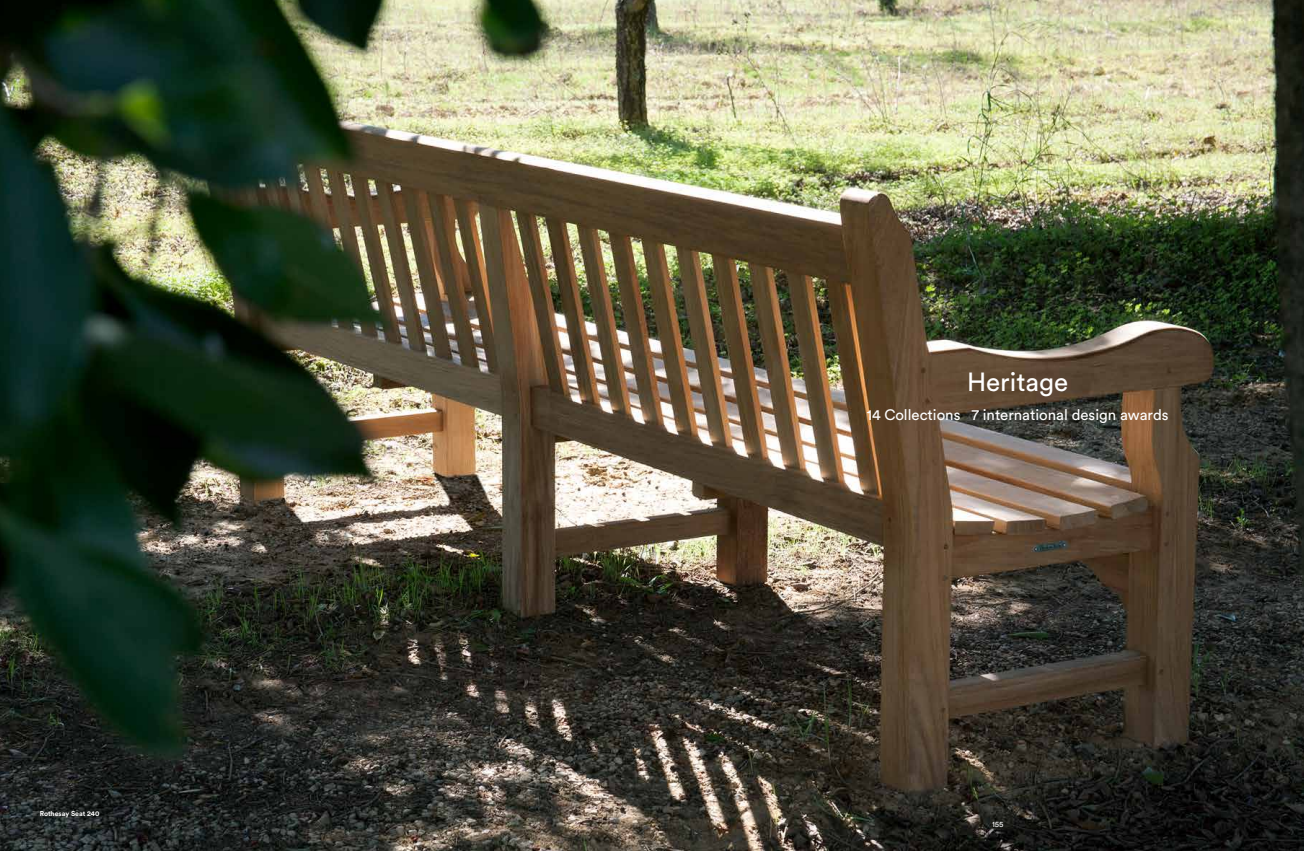
<style>
.page{position:relative;width:1304px;height:851px;background:#fff}
.page>*{position:absolute;margin:0;border:0;box-sizing:border-box;transform-origin:0 0}
.t1{font:26px "Circular Pro";color:#fff}
.t2{font:15px "Circular Pro";color:#fff}
.t3{font:7.9px "Circular Pro";color:#fff}
.t4{font:700 7px "Circular Pro";letter-spacing:-.005em;color:#fff}
</style>
<div class="page">
<img style="left:0;top:0;width:1304px;height:850px">
<p class="t4" style="left:40px;top:808px;width:61px">Rothesay Seat 240</p>
<h1 class="t1" style="left:967px;top:364px;width:103px">Heritage</h1>
<p class="t2" style="left:867px;top:404px;width:303px">14 Collections 7 international design awards</p>
<p class="t3" style="left:992px;top:818px;width:13px">155</p>
</div>
